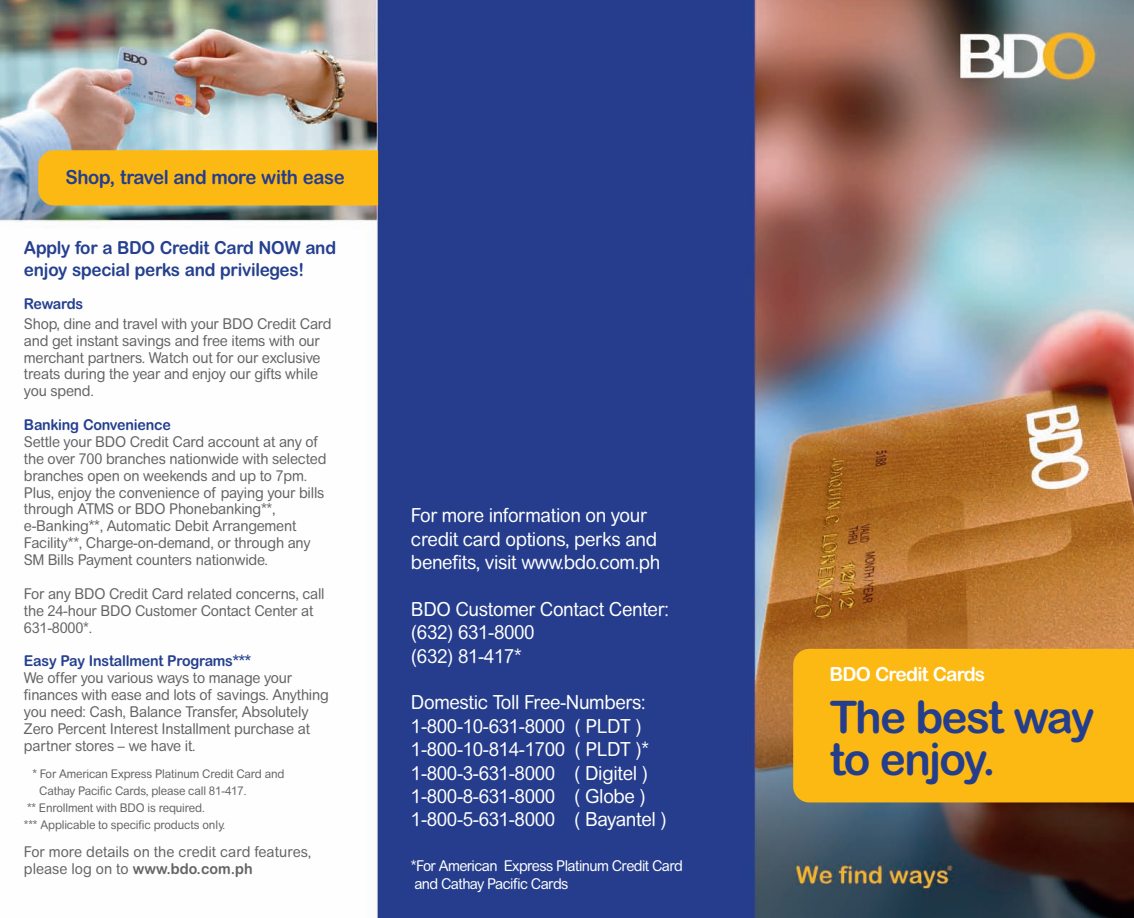
<style>
.page{position:relative;width:1134px;height:918px;background:#fff}
.page>*{position:absolute;margin:0;border:0;box-sizing:border-box;transform-origin:0 0}
.t1{font:700 45px/42px "Arial Rounded MT Std";letter-spacing:-.04em;color:#253e8c}
.t2{font:19.5px/23.4px "Arial Rounded MT Std";letter-spacing:-.02em;color:#fff;scale:.95 1}
.t3{font:700 19.5px "Arial Rounded MT Std";letter-spacing:-.02em;color:#253e8c;scale:.95 1}
.t4{font:700 19.5px "Arial Rounded MT Std";letter-spacing:-.04em;color:#fff}
.t5{font:700 18px/21.6px "Arial Rounded MT Std";letter-spacing:-.015em;color:#25408f;scale:.95 1}
.t6{font:15px/16.8px "Arial Rounded MT Std";letter-spacing:-.015em;color:#636466;scale:.95 1}
.t7{font:15px/18px "Arial Rounded MT Std";letter-spacing:-.04em;color:#fff;scale:.95 1}
.t8{font:700 15px "Arial Rounded MT Std";letter-spacing:-.015em;color:#25408f;scale:.95 1}
.t9{font:12px "Arial Rounded MT Std";letter-spacing:-.015em;color:#636466;scale:.95 1}
.s1{font-weight:700}
</style>
<div class="page">
<img style="left:0;top:0;width:1134px;height:918px">
<div style="left:38px;top:150px;width:340px;height:56px;background:#fdb913"></div>
<div style="left:793px;top:649px;width:341px;height:153px;background:#fdb913"></div>
<h2 class="t3" style="left:65px;top:166px;width:295px">Shop, travel and more with ease</h2>
<p class="t5" style="left:24px;top:237px;width:330px">Apply for a BDO Credit Card NOW and enjoy special perks and privileges!</p>
<p class="t8" style="left:24px;top:295px;width:64px">Rewards</p>
<p class="t6" style="left:24px;top:315px;width:325px">Shop, dine and travel with your BDO Credit Card and get instant savings and free items with our merchant partners. Watch out for our exclusive treats during the year and enjoy our gifts while you spend.</p>
<p class="t8" style="left:24px;top:416px;width:156px">Banking Convenience</p>
<p class="t6" style="left:24px;top:433px;width:320px">Settle your BDO Credit Card account at any of the over 700 branches nationwide with selected branches open on weekends and up to 7pm.<br>Plus, enjoy the convenience of paying your bills through ATMS or BDO Phonebanking**, e-Banking**, Automatic Debit Arrangement Facility**, Charge-on-demand, or through any SM Bills Payment counters nationwide.</p>
<p class="t6" style="left:24px;top:585px;width:318px">For any BDO Credit Card related concerns, call the 24-hour BDO Customer Contact Center at<br>631-8000*.</p>
<p class="t8" style="left:24px;top:652px;width:241px">Easy Pay Installment Programs***</p>
<p class="t6" style="left:24px;top:669px;width:322px">We offer you various ways to manage your finances with ease and lots of savings. Anything you need: Cash, Balance Transfer, Absolutely Zero Percent Interest Installment purchase at partner stores – we have it.</p>
<p class="t9" style="left:32px;top:767px;width:267px">* For American Express Platinum Credit Card and</p>
<p class="t9" style="left:39px;top:784px;width:220px">Cathay Pacific Cards, please call 81-417.</p>
<p class="t9" style="left:27px;top:801px;width:189px">** Enrollment with BDO is required.</p>
<p class="t9" style="left:24px;top:818px;width:213px">*** Applicable to specific products only.</p>
<p class="t6" style="left:24px;top:843px;width:304px">For more details on the credit card features, please log on to <span class="s1">www.bdo.com.ph</span></p>
<h2 class="t2" style="left:411px;top:504px;width:264px">For more information on your credit card options, perks and benefits, visit www.bdo.com.ph</h2>
<h2 class="t2" style="left:411px;top:597px;width:273px">BDO Customer Contact Center: (632) 631-8000<br>(632) 81-417*</h2>
<h2 class="t2" style="left:411px;top:691px;width:271px">Domestic Toll Free-Numbers:<br>1-800-10-631-8000 ( PLDT )<br>1-800-10-814-1700 ( PLDT )*<br>1-800-3-631-8000 ( Digitel )<br>1-800-8-631-8000 ( Globe )<br>1-800-5-631-8000 ( Bayantel )</h2>
<p class="t7" style="left:411px;top:856px;width:288px">*For American Express Platinum Credit Card and Cathay Pacific Cards</p>
<h2 class="t4" style="left:830px;top:662px;width:157px">BDO Credit Cards</h2>
<h1 class="t1" style="left:830px;top:696px;width:266px">The best way to enjoy.</h1>
</div>
